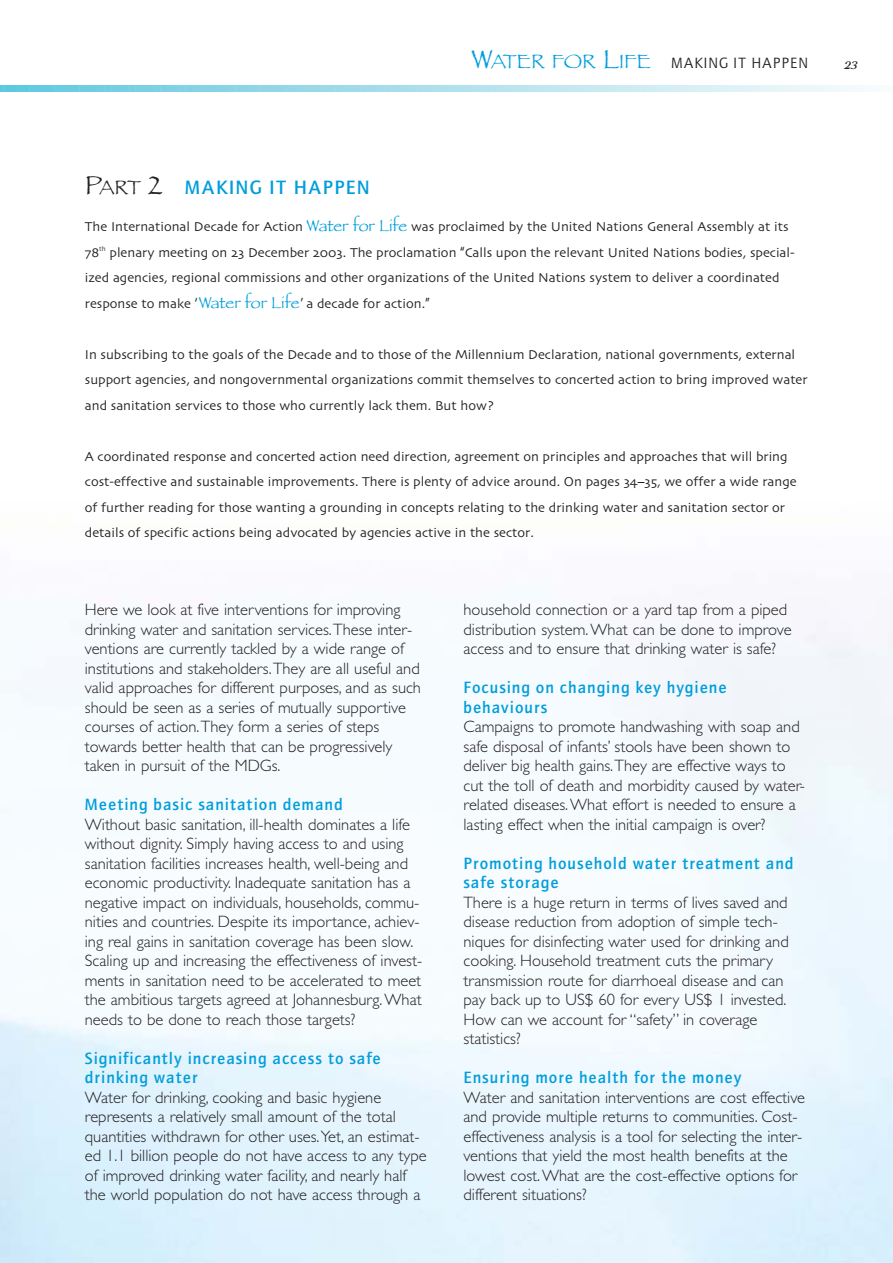
<style>
.page{position:relative;width:893px;height:1263px;background:#fff}
.page>*{position:absolute;margin:0;border:0;box-sizing:border-box;transform-origin:0 0}
.t1{font:500 19.5px "AT Quay Sans";letter-spacing:.055em;color:#009edb}
.t2{font:18px "Coronet Bold V";color:#231f20}
.t3{font:300 16.5px/19.5px "Gill Sans";color:#231f20}
.t4{font:500 16.5px/19.5px "AT Quay Sans";letter-spacing:.055em;color:#009edb}
.t5{font:15px "AT Quay Sans";letter-spacing:.055em;color:#231f20}
.t6{font:13.5px/25.5px "Skia";color:#231f20}
.s1{font-family:"Papyrus";font-size:27px;color:#009edb}
.s2{font-family:"Papyrus";font-size:20.25px;color:#009edb}
.s3{font-family:"Papyrus";font-weight:400;font-size:27px;color:#231f20}
.s4{font-family:"Papyrus";font-weight:400;font-size:20.25px;color:#231f20}
.s5{font-family:"Papyrus";font-size:16.5px;color:#009edb}
.s6{font-family:"Futura";font-stretch:condensed}
</style>
<div class="page">
<img style="left:0;top:85px;width:892px;height:1178px">
<svg style="left:1px;top:85px;width:7px;height:7px"></svg>
<svg style="left:14px;top:85px;width:19px;height:7px"></svg>
<svg style="left:39px;top:85px;width:25px;height:7px"></svg>
<svg style="left:70px;top:85px;width:19px;height:7px"></svg>
<svg style="left:95px;top:85px;width:19px;height:7px"></svg>
<svg style="left:120px;top:85px;width:19px;height:7px"></svg>
<svg style="left:145px;top:85px;width:19px;height:7px"></svg>
<svg style="left:170px;top:85px;width:25px;height:7px"></svg>
<svg style="left:201px;top:85px;width:19px;height:7px"></svg>
<svg style="left:226px;top:85px;width:19px;height:7px"></svg>
<svg style="left:251px;top:85px;width:19px;height:7px"></svg>
<svg style="left:276px;top:85px;width:19px;height:7px"></svg>
<svg style="left:301px;top:85px;width:19px;height:7px"></svg>
<svg style="left:326px;top:85px;width:25px;height:7px"></svg>
<svg style="left:357px;top:85px;width:19px;height:7px"></svg>
<svg style="left:382px;top:85px;width:19px;height:7px"></svg>
<svg style="left:407px;top:85px;width:19px;height:7px"></svg>
<svg style="left:432px;top:85px;width:19px;height:7px"></svg>
<svg style="left:457px;top:85px;width:19px;height:7px"></svg>
<svg style="left:482px;top:85px;width:25px;height:7px"></svg>
<svg style="left:513px;top:85px;width:19px;height:7px"></svg>
<svg style="left:538px;top:85px;width:19px;height:7px"></svg>
<svg style="left:563px;top:85px;width:19px;height:7px"></svg>
<svg style="left:588px;top:85px;width:19px;height:7px"></svg>
<svg style="left:613px;top:85px;width:25px;height:7px"></svg>
<svg style="left:644px;top:85px;width:19px;height:7px"></svg>
<svg style="left:669px;top:85px;width:19px;height:7px"></svg>
<svg style="left:694px;top:85px;width:19px;height:7px"></svg>
<svg style="left:719px;top:85px;width:19px;height:7px"></svg>
<svg style="left:744px;top:85px;width:19px;height:7px"></svg>
<svg style="left:769px;top:85px;width:25px;height:7px"></svg>
<svg style="left:800px;top:85px;width:19px;height:7px"></svg>
<svg style="left:825px;top:85px;width:19px;height:7px"></svg>
<svg style="left:850px;top:85px;width:19px;height:7px"></svg>
<svg style="left:875px;top:85px;width:17px;height:7px"></svg>
<p class="t5" style="left:471px;top:57px;width:338px"><span class="s1">W</span><span class="s2">ATER FOR</span> <span class="s1">L</span><span class="s2">IFE</span> MAKING IT HAPPEN</p>
<p class="t2" style="left:843px;top:57px;width:15px">23</p>
<p class="t1" style="left:85px;top:180px;width:286px"><span class="s3">P</span><span class="s4">ART</span> <span class="s3">2</span> MAKING IT HAPPEN</p>
<p class="t6" style="left:85px;top:215px;width:711px">The International Decade for Action <span class="s5">Water for Life</span> was proclaimed by the United Nations General Assembly at its 78<sup>th</sup> plenary meeting on 23 December 2003. The proclamation <span class="s6">“</span>Calls upon the relevant United Nations bodies, special&shy;ized agencies, regional commissions and other organizations of the United Nations system to deliver a coordinated response to make <span class="s6">‘</span><span class="s5">Water for Life</span><span class="s6">’</span> a decade for action.<span class="s6">”</span></p>
<p class="t6" style="left:85px;top:343px;width:724px">In subscribing to the goals of the Decade and to those of the Millennium Declaration, national governments, external support agencies, and nongovernmental organizations commit themselves to concerted action to bring improved water and sanitation services to those who currently lack them. But how?</p>
<p class="t6" style="left:85px;top:445px;width:713px">A coordinated response and concerted action need direction, agreement on principles and approaches that will bring cost-effective and sustainable improvements. There is plenty of advice around. On pages 34<span class="s6">–</span>35, we offer a wide range of further reading for those wanting a grounding in concepts relating to the drinking water and sanitation sector or details of specific actions being advocated by agencies active in the sector.</p>
<p class="t3" style="left:85px;top:602px;width:338px">Here we look at five interventions for improving drinking water and sanitation services.These inter&shy;ventions are currently tackled by a wide range of institutions and stakeholders.They are all useful and valid approaches for different purposes, and as such should be seen as a series of mutually supportive courses of action.They form a series of steps towards better health that can be progressively taken in pursuit of the MDGs.</p>
<p class="t4" style="left:85px;top:796px;width:259px">Meeting basic sanitation demand</p>
<p class="t3" style="left:85px;top:816px;width:339px">Without basic sanitation, ill-health dominates a life without dignity. Simply having access to and using sanitation facilities increases health, well-being and economic productivity. Inadequate sanitation has a negative impact on individuals, households, commu&shy;nities and countries. Despite its importance, achiev&shy;ing real gains in sanitation coverage has been slow.<br>Scaling up and increasing the effectiveness of invest&shy;ments in sanitation need to be accelerated to meet the ambitious targets agreed at Johannesburg.What needs to be done to reach those targets?</p>
<p class="t4" style="left:85px;top:1049px;width:297px">Significantly increasing access to safe drinking water</p>
<p class="t3" style="left:85px;top:1089px;width:343px">Water for drinking, cooking and basic hygiene represents a relatively small amount of the total quantities withdrawn for other uses.Yet, an estimat&shy;ed 1.1 billion people do not have access to any type of improved drinking water facility, and nearly half the world population do not have access through a</p>
<p class="t3" style="left:463px;top:602px;width:329px">household connection or a yard tap from a piped distribution system.What can be done to improve access and to ensure that drinking water is safe?</p>
<p class="t4" style="left:463px;top:679px;width:264px">Focusing on changing key hygiene behaviours</p>
<p class="t3" style="left:463px;top:719px;width:343px">Campaigns to promote handwashing with soap and safe disposal of infants’ stools have been shown to deliver big health gains.They are effective ways to cut the toll of death and morbidity caused by water&shy;related diseases.What effort is needed to ensure a lasting effect when the initial campaign is over?</p>
<p class="t4" style="left:463px;top:854px;width:331px">Promoting household water treatment and safe storage</p>
<p class="t3" style="left:463px;top:894px;width:327px">There is a huge return in terms of lives saved and disease reduction from adoption of simple tech&shy;niques for disinfecting water used for drinking and cooking. Household treatment cuts the primary transmission route for diarrhoeal disease and can pay back up to US$ 60 for every US$ 1 invested.<br>How can we account for “safety” in coverage statistics?</p>
<p class="t4" style="left:463px;top:1069px;width:279px">Ensuring more health for the money</p>
<p class="t3" style="left:463px;top:1089px;width:343px">Water and sanitation interventions are cost effective and provide multiple returns to communities. Cost&shy;effectiveness analysis is a tool for selecting the inter&shy;ventions that yield the most health benefits at the lowest cost.What are the cost-effective options for different situations?</p>
</div>
